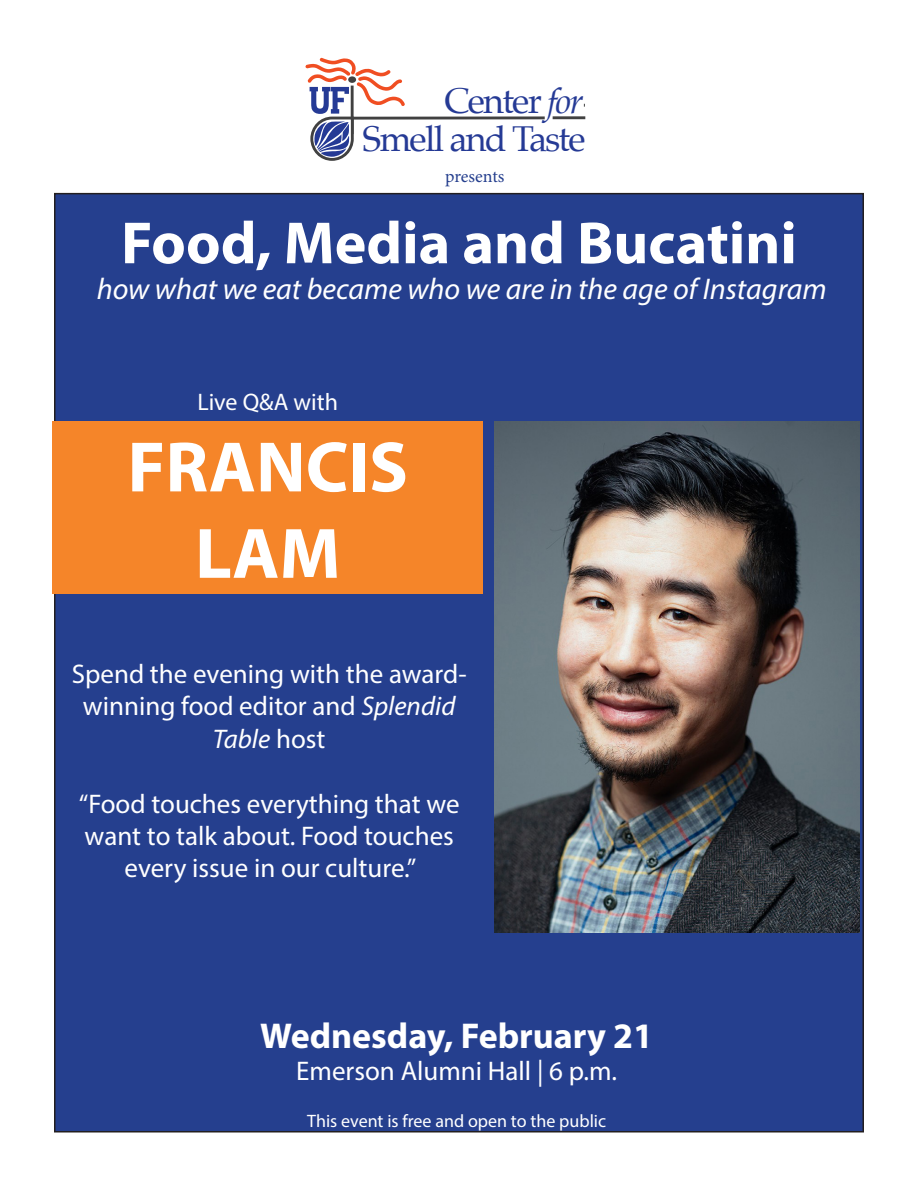
<style>
.page{position:relative;width:918px;height:1188px;background:#fff}
.page>*{position:absolute;margin:0;border:0;box-sizing:border-box;transform-origin:0 0}
.t1{font:700 72px "Myriad Pro";color:#fff}
.t2{font:700 60px "Myriad Pro";color:#fff}
.t3{font:700 36px "Myriad Pro";color:#fff}
.t4{font:35.85px/38px "Palatino";letter-spacing:-.05em;color:#253a95;text-align:right}
.t5{font:italic 30px "Myriad Pro";color:#fff}
.t6{font:27px/32.4px "Myriad Pro";color:#fff;text-align:center}
.t7{font:24px "Myriad Pro";color:#fff}
.t8{font:18px "Myriad Pro";color:#fff}
.t9{font:18px "Minion Pro";color:#253f8e}
.s1{font-family:"Palatino Linotype";font-style:italic}
.s2{font-family:"Palatino Linotype"}
.s3{font-style:italic}
</style>
<div class="page">
<div style="left:55px;top:194px;width:808px;height:938px;background:#253f8e"></div>
<img style="left:494px;top:421px;width:365px;height:511px">
<hr style="left:351px;top:86px;width:3px;height:48px;background:#414141">
<div style="left:310px;top:117px;width:44px;height:44px;border:3px solid #414141;border-radius:20px"></div>
<svg style="left:353px;top:116px;width:192px;height:4px"></svg>
<svg style="left:314px;top:121px;width:35px;height:36px"></svg>
<svg style="left:305px;top:58px;width:100px;height:56px"></svg>
<hr style="left:553px;top:116px;width:32px;height:3px;background:#414141">
<div style="left:52px;top:421px;width:431px;height:173px;background:#f58529"></div>
<p class="t4" style="left:363px;top:81px;width:225px">Center <span class="s1">for<br></span>Smell <span class="s2">and</span> Taste</p>
<p class="t9" style="left:445px;top:164px;width:61px">presents</p>
<p class="t2" style="left:121px;top:204px;width:677px">Food, Media and Bucatini</p>
<p class="t5" style="left:97px;top:271px;width:731px">how what we eat became who we are in the age of Instagram</p>
<p class="t7" style="left:197px;top:388px;width:142px">Live Q&amp;A with</p>
<p class="t1" style="left:128px;top:420px;width:282px">FRANCIS</p>
<p class="t1" style="left:195px;top:507px;width:147px">LAM</p>
<p class="t6" style="left:72px;top:657px;width:396px">Spend the evening with the award&shy;winning food editor and <span class="s3">Splendid<br>Table</span> host</p>
<p class="t6" style="left:79px;top:787px;width:382px">“Food touches everything that we want to talk about. Food touches every issue in our culture.”</p>
<p class="t3" style="left:260px;top:1012px;width:394px">Wednesday, February 21</p>
<p class="t6" style="left:296px;top:1055px;width:322px">Emerson Alumni Hall | 6 p.m.</p>
<p class="t8" style="left:307px;top:1110px;width:300px">This event is free and open to the public</p>
</div>
